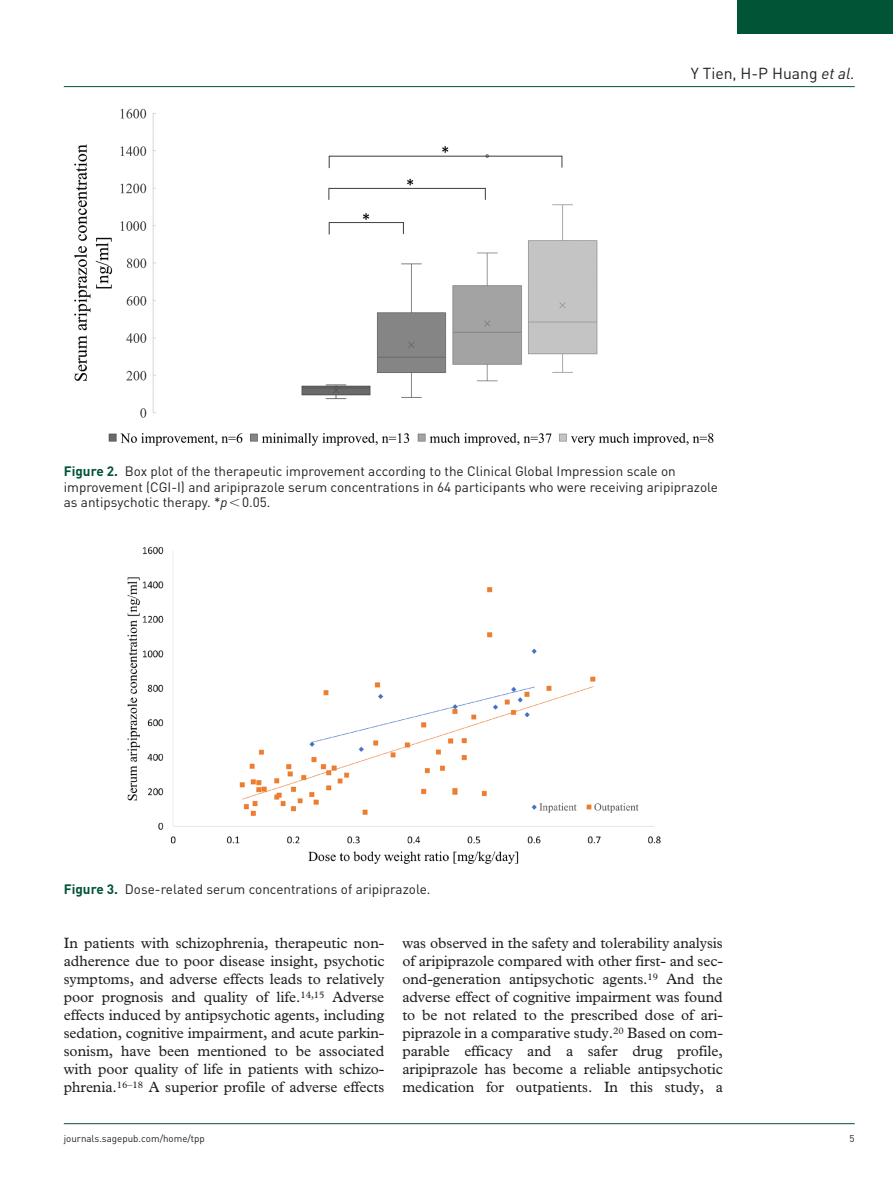
<style>
.page{position:relative;width:893px;height:1191px;background:#fff}
.page>*{position:absolute;margin:0;border:0;box-sizing:border-box;transform-origin:0 0}
.t1{font:15.75px "DIN";color:#231f20}
.t2{font:15px/18px "Plantin Std";letter-spacing:-.005em;color:#231f20;text-align:justify}
.t3{font:13.5px/15.8px "DIN";color:#231f20}
.t4{font:9.75px "DIN";color:#231f20}
.s1{font-style:italic}
.s2{font-weight:700;color:#015436}
</style>
<div class="page">
<hr style="left:64px;top:86px;width:791px;height:1px;background:#015436">
<hr style="left:64px;top:1123px;width:791px;height:1px;background:#015436">
<div style="left:738px;top:0;width:155px;height:34px;background:#015436"></div>
<img style="left:74px;top:108px;width:640px;height:338px">
<img style="left:127px;top:546px;width:534px;height:318px">
<p class="t1" style="left:691px;top:63px;width:165px">Y Tien, H-P Huang <span class="s1">et al.</span></p>
<p class="t3" style="left:64px;top:463px;width:656px"><span class="s2">Figure 2.</span> Box plot of the therapeutic improvement according to the Clinical Global Impression scale on improvement (CGI-I) and aripiprazole serum concentrations in 64 participants who were receiving aripiprazole as antipsychotic therapy. *<span class="s1">p</span> 0.05.</p>
<p class="t3" style="left:64px;top:881px;width:368px"><span class="s2">Figure 3.</span> Dose-related serum concentrations of aripiprazole.</p>
<p class="t2" style="left:64px;top:934px;width:322px">In patients with schizophrenia, therapeutic non&shy;adherence due to poor disease insight, psychotic symptoms, and adverse effects leads to relatively poor prognosis and quality of life.<sup>14,15</sup> Adverse effects induced by antipsychotic agents, including sedation, cognitive impairment, and acute parkin&shy;sonism, have been mentioned to be associated with poor quality of life in patients with schizo&shy;phrenia.<sup>16–18</sup> A superior profile of adverse effects</p>
<p class="t2" style="left:402px;top:934px;width:322px">was observed in the safety and tolerability analysis of aripiprazole compared with other first- and sec&shy;ond-generation antipsychotic agents.<sup>19</sup> And the adverse effect of cognitive impairment was found to be not related to the prescribed dose of ari&shy;piprazole in a comparative study.<sup>20</sup> Based on com&shy;parable efficacy and a safer drug profile, aripiprazole has become a reliable antipsychotic medication for outpatients. In this study, a</p>
<p class="t4" style="left:64px;top:1132px;width:143px">journals.sagepub.com/home/tpp</p>
<p class="t4" style="left:850px;top:1132px;width:7px">5</p>
</div>
